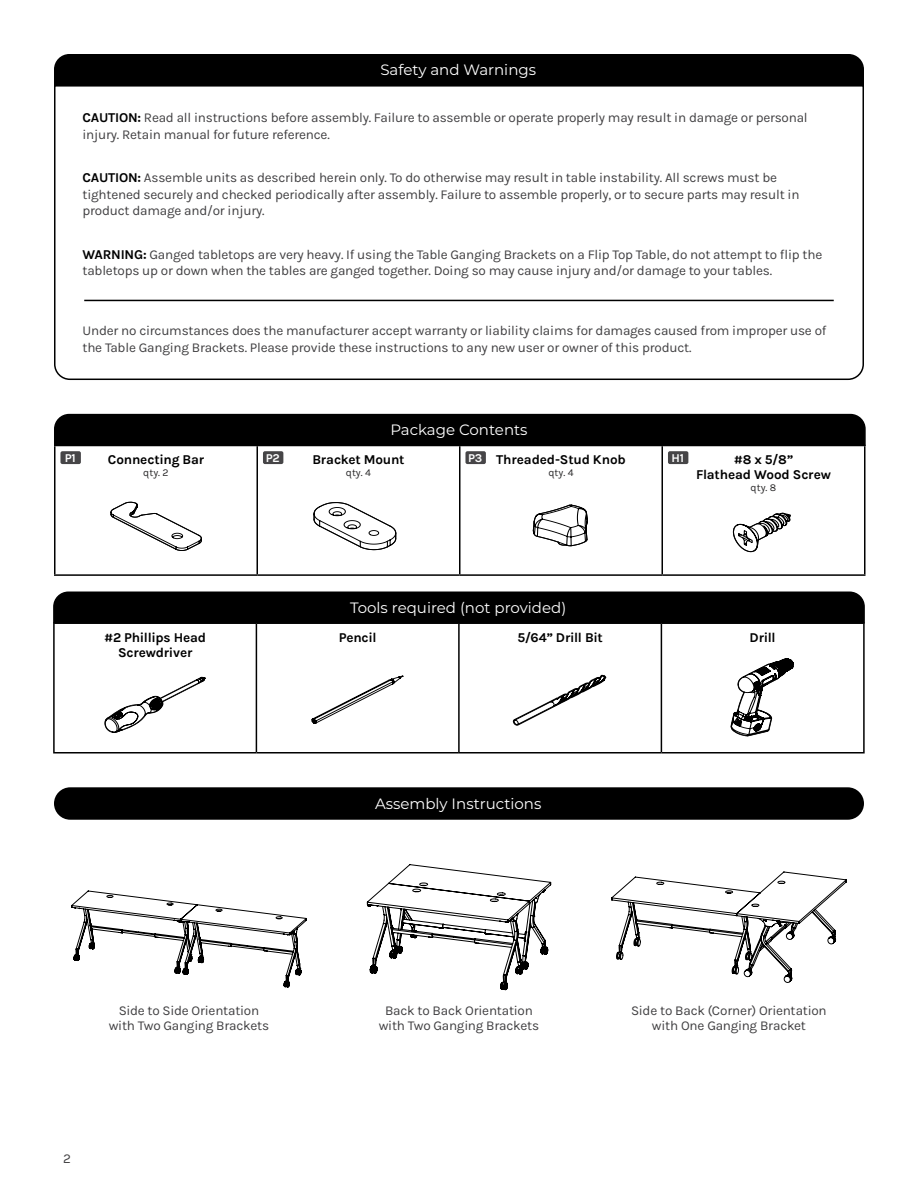
<style>
.page{position:relative;width:918px;height:1188px;background:#fff}
.page>*{position:absolute;margin:0;border:0;box-sizing:border-box;transform-origin:0 0}
.t1{font:15px "Montserrat";color:#fff}
.t2{font:13.5px/16.5px "Karla";letter-spacing:-.015em;color:#414042}
.t3{font:700 13.5px/15px "Karla";letter-spacing:-.015em;color:#000;text-align:center}
.t4{font:700 12px "Karla";letter-spacing:-.015em;color:#fff}
.t5{font:10.5px "Karla";color:#292829}
.s1{font-weight:700;color:#000}
</style>
<div class="page">
<div style="left:54px;top:413px;width:812px;height:34px;background:#000"></div>
<hr style="left:54px;top:445px;width:203px;height:1px;background:#000">
<hr style="left:54px;top:446px;width:2px;height:128px;background:#000">
<hr style="left:257px;top:445px;width:203px;height:1px;background:#000">
<hr style="left:256px;top:446px;width:2px;height:128px;background:#000">
<hr style="left:460px;top:445px;width:202px;height:1px;background:#000">
<hr style="left:459px;top:446px;width:1px;height:128px;background:#000">
<hr style="left:662px;top:445px;width:204px;height:1px;background:#000">
<hr style="left:662px;top:446px;width:1px;height:128px;background:#000">
<hr style="left:864px;top:446px;width:2px;height:128px;background:#000">
<hr style="left:54px;top:574px;width:203px;height:2px;background:#000">
<hr style="left:257px;top:574px;width:203px;height:2px;background:#000">
<hr style="left:460px;top:574px;width:202px;height:2px;background:#000">
<hr style="left:662px;top:574px;width:204px;height:2px;background:#000">
<svg style="left:110px;top:501px;width:92px;height:50px"></svg>
<svg style="left:313px;top:502px;width:83px;height:49px"></svg>
<svg style="left:533px;top:505px;width:55px;height:41px"></svg>
<svg style="left:733px;top:513px;width:58px;height:40px"></svg>
<div style="left:60px;top:451px;width:21px;height:13px;background:#464547;border-radius:2px"></div>
<div style="left:263px;top:451px;width:20px;height:13px;background:#464547;border-radius:2px"></div>
<div style="left:465px;top:451px;width:21px;height:13px;background:#464547;border-radius:2px"></div>
<div style="left:668px;top:451px;width:20px;height:13px;background:#464547;border-radius:2px"></div>
<div style="left:53px;top:591px;width:812px;height:31px;background:#000"></div>
<hr style="left:53px;top:622px;width:203px;height:2px;background:#000">
<hr style="left:53px;top:624px;width:2px;height:128px;background:#000">
<hr style="left:256px;top:622px;width:203px;height:2px;background:#000">
<hr style="left:256px;top:624px;width:1px;height:128px;background:#000">
<hr style="left:459px;top:622px;width:202px;height:2px;background:#000">
<hr style="left:458px;top:624px;width:2px;height:128px;background:#000">
<hr style="left:661px;top:622px;width:204px;height:2px;background:#000">
<hr style="left:661px;top:624px;width:1px;height:128px;background:#000">
<hr style="left:863px;top:624px;width:2px;height:128px;background:#000">
<hr style="left:53px;top:752px;width:203px;height:2px;background:#000">
<hr style="left:256px;top:752px;width:203px;height:2px;background:#000">
<hr style="left:459px;top:752px;width:202px;height:2px;background:#000">
<hr style="left:661px;top:752px;width:204px;height:2px;background:#000">
<svg style="left:104px;top:677px;width:101px;height:56px"></svg>
<svg style="left:312px;top:676px;width:91px;height:48px"></svg>
<svg style="left:513px;top:675px;width:93px;height:51px"></svg>
<svg style="left:730px;top:658px;width:64px;height:78px"></svg>
<div style="left:54px;top:787px;width:810px;height:33px;background:#000;border-radius:16px"></div>
<svg style="left:71px;top:890px;width:236px;height:97px"></svg>
<svg style="left:367px;top:864px;width:184px;height:126px"></svg>
<svg style="left:611px;top:871px;width:236px;height:112px"></svg>
<svg style="left:54px;top:87px;width:810px;height:293px"></svg>
<div style="left:54px;top:54px;width:810px;height:33px;background:#000"></div>
<p class="t1" style="left:380px;top:60px;width:157px">Safety and Warnings</p>
<p class="t2" style="left:83px;top:109px;width:727px"><span class="s1">CAUTION:</span> Read all instructions before assembly. Failure to assemble or operate properly may result in damage or personal injury. Retain manual for future reference.</p>
<p class="t2" style="left:83px;top:169px;width:719px"><span class="s1">CAUTION:</span> Assemble units as described herein only. To do otherwise may result in table instability. All screws must be tightened securely and checked periodically after assembly. Failure to assemble properly, or to secure parts may result in product damage and/or injury.</p>
<p class="t2" style="left:83px;top:245px;width:741px"><span class="s1">WARNING:</span> Ganged tabletops are very heavy. If using the Table Ganging Brackets on a Flip Top Table, do not attempt to flip the tabletops up or down when the tables are ganged together. Doing so may cause injury and/or damage to your tables.</p>
<p class="t2" style="left:83px;top:322px;width:745px">Under no circumstances does the manufacturer accept warranty or liability claims for damages caused from improper use of the Table Ganging Brackets. Please provide these instructions to any new user or owner of this product.</p>
<p class="t1" style="left:390px;top:420px;width:139px">Package Contents</p>
<p class="t4" style="left:65px;top:450px;width:13px">P1</p>
<p class="t4" style="left:266px;top:450px;width:16px">P2</p>
<p class="t4" style="left:468px;top:450px;width:16px">P3</p>
<p class="t4" style="left:671px;top:450px;width:14px">H1</p>
<p class="t3" style="left:108px;top:451px;width:98px">Connecting Bar</p>
<p class="t5" style="left:143px;top:466px;width:27px">qty. 2</p>
<p class="t3" style="left:312px;top:451px;width:94px">Bracket Mount</p>
<p class="t5" style="left:346px;top:466px;width:27px">qty. 4</p>
<p class="t3" style="left:496px;top:451px;width:131px">Threaded-Stud Knob</p>
<p class="t5" style="left:548px;top:466px;width:27px">qty. 4</p>
<p class="t3" style="left:696px;top:451px;width:136px">#8 x 5/8”<br>Flathead Wood Screw</p>
<p class="t5" style="left:751px;top:481px;width:27px">qty. 8</p>
<p class="t1" style="left:350px;top:597px;width:218px">Tools required (not provided)</p>
<p class="t3" style="left:104px;top:629px;width:104px">#2 Phillips Head<br>Screwdriver</p>
<p class="t3" style="left:339px;top:629px;width:39px">Pencil</p>
<p class="t3" style="left:517px;top:629px;width:87px">5/64” Drill Bit</p>
<p class="t3" style="left:750px;top:629px;width:28px">Drill</p>
<p class="t1" style="left:375px;top:793px;width:168px">Assembly Instructions</p>
<p class="t2" style="left:109px;top:1002px;width:162px;line-height:15px;text-align:center">Side to Side Orientation with Two Ganging Brackets</p>
<p class="t2" style="left:379px;top:1002px;width:162px;line-height:15px;text-align:center">Back to Back Orientation with Two Ganging Brackets</p>
<p class="t2" style="left:631px;top:1002px;width:197px;line-height:15px;text-align:center">Side to Back (Corner) Orientation with One Ganging Bracket</p>
<p class="t2" style="left:63px;top:1150px;width:9px">2</p>
</div>
